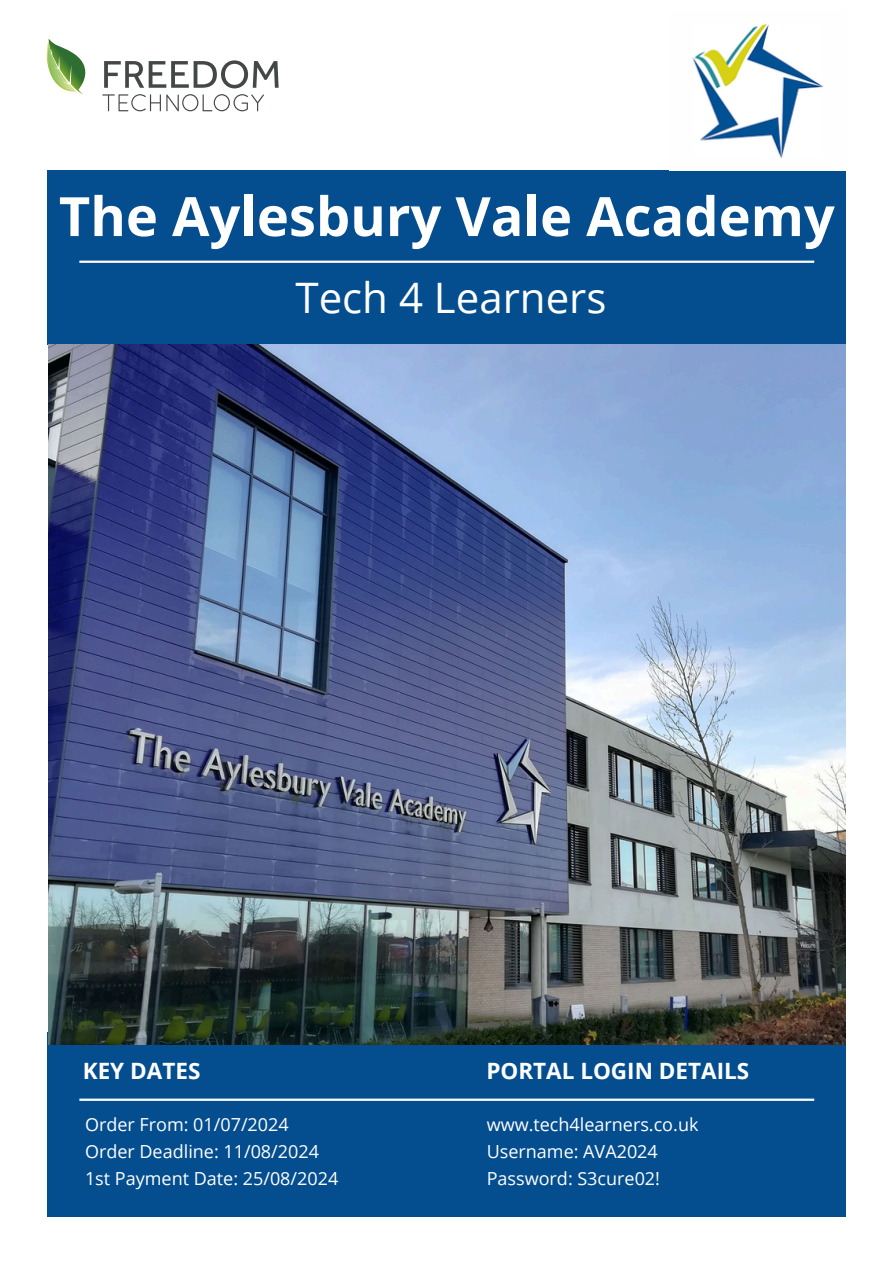
<style>
.page{position:relative;width:894px;height:1264px;background:#fff}
.page>*{position:absolute;margin:0;border:0;box-sizing:border-box;transform-origin:0 0}
.t1{font:700 54.15px "Open Sans";color:#fff}
.t2{font:42px "Open Sans";color:#fff}
.t3{font:700 22.5px "Open Sans";color:#fff}
.t4{font:18px "Open Sans";color:#fff}
</style>
<div class="page">
<svg style="left:104px;top:60px;width:174px;height:28px"></svg>
<svg style="left:102px;top:94px;width:162px;height:17px"></svg>
<svg style="left:46px;top:39px;width:40px;height:56px"></svg>
<div style="left:48px;top:1031px;width:797px;height:184px;background:#044e90"></div>
<div style="left:48px;top:170px;width:797px;height:175px;background:#044e90"></div>
<hr style="left:79px;top:1098px;width:735px;height:2px;background:#fff">
<hr style="left:79px;top:260px;width:735px;height:3px;background:#fff">
<img style="left:49px;top:345px;width:796px;height:699px">
<img style="left:669px;top:23px;width:176px;height:148px">
<p class="t1" style="left:59px;top:178px;width:777px">The Aylesbury Vale Academy</p>
<h1 class="t2" style="left:295px;top:268px;width:312px">Tech 4 Learners</h1>
<p class="t3" style="left:83px;top:1055px;width:119px">KEY DATES</p>
<p class="t3" style="left:486px;top:1055px;width:264px">PORTAL LOGIN DETAILS</p>
<h2 class="t4" style="left:85px;top:1111px;width:205px">Order From: 01/07/2024</h2>
<h3 class="t4" style="left:85px;top:1138px;width:235px">Order Deadline: 11/08/2024</h3>
<h3 class="t4" style="left:85px;top:1165px;width:255px">1st Payment Date: 25/08/2024</h3>
<p class="t4" style="left:486px;top:1111px;width:213px">www.tech4learners.co.uk</p>
<p class="t4" style="left:486px;top:1138px;width:173px">Username: AVA2024</p>
<p class="t4" style="left:486px;top:1165px;width:175px">Password: S3cure02!</p>
</div>
